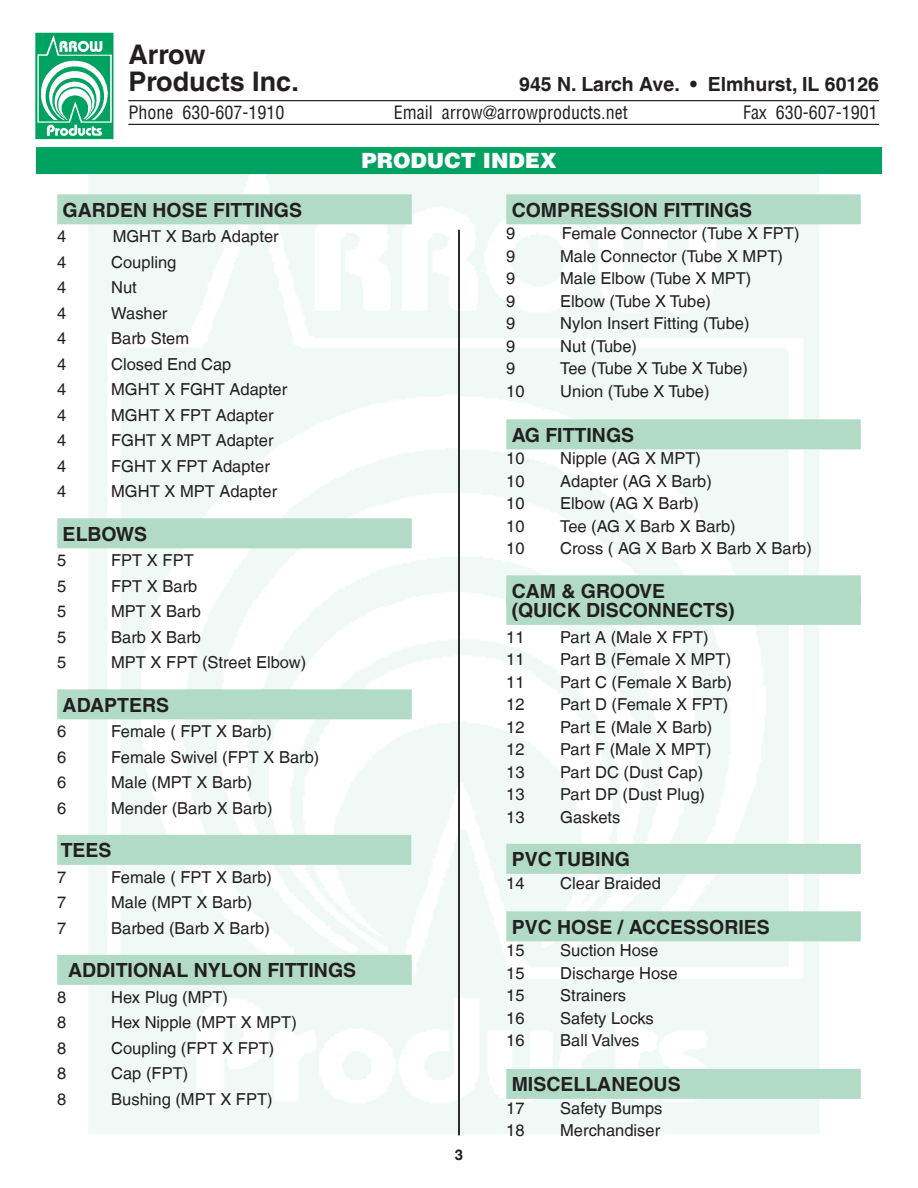
<style>
.page{position:relative;width:918px;height:1188px;background:#fff}
.page>*{position:absolute;margin:0;border:0;box-sizing:border-box;transform-origin:0 0}
.t1{font:700 27px/27px "Helvetica LT";color:#231f20}
.t2{font:900 21px "Helvetica LT";color:#fff}
.t3{font:700 19.5px/19.5px "Helvetica LT";color:#231f20}
.t4{font:condensed 18px "Helvetica LT";color:#231f20}
.t5{font:16.5px "Helvetica LT";color:#231f20}
.t6{font:700 15px "Helvetica LT";color:#231f20}
</style>
<div class="page">
<hr style="left:128px;top:100px;width:751px;height:1px;background:#231f20">
<hr style="left:128px;top:124px;width:751px;height:1px;background:#231f20">
<img style="left:35px;top:32px;width:79px;height:108px">
<div style="left:36px;top:147px;width:846px;height:27px;background:#00a261"></div>
<div style="left:57px;top:194px;width:355px;height:30px;background:#b1dbc7"></div>
<div style="left:57px;top:518px;width:355px;height:30px;background:#b1dbc7"></div>
<div style="left:57px;top:689px;width:355px;height:30px;background:#b1dbc7"></div>
<div style="left:57px;top:835px;width:354px;height:30px;background:#b1dbc7"></div>
<div style="left:57px;top:955px;width:355px;height:30px;background:#b1dbc7"></div>
<div style="left:506px;top:194px;width:355px;height:30px;background:#b1dbc7"></div>
<div style="left:506px;top:419px;width:355px;height:30px;background:#b1dbc7"></div>
<div style="left:506px;top:575px;width:355px;height:30px;background:#b1dbc7"></div>
<div style="left:506px;top:595px;width:355px;height:30px;background:#b1dbc7"></div>
<div style="left:506px;top:844px;width:355px;height:30px;background:#b1dbc7"></div>
<div style="left:506px;top:911px;width:355px;height:30px;background:#b1dbc7"></div>
<div style="left:506px;top:1069px;width:355px;height:30px;background:#b1dbc7"></div>
<hr style="left:458px;top:230px;width:2px;height:905px;background:#231f20">
<h1 class="t1" style="left:128px;top:40px;width:172px">Arrow<br>Products Inc.</h1>
<p class="t3" style="left:519px;top:74px;width:361px">945 N. Larch Ave. • Elmhurst, IL 60126</p>
<p class="t4" style="left:128px;top:101px;width:157px">Phone 630-607-1910</p>
<p class="t4" style="left:394px;top:101px;width:235px">Email arrow@arrowproducts.net</p>
<p class="t4" style="left:743px;top:101px;width:136px">Fax 630-607-1901</p>
<p class="t2" style="left:362px;top:147px;width:196px">PRODUCT INDEX</p>
<p class="t3" style="left:63px;top:200px;width:241px">GARDEN HOSE FITTINGS</p>
<p class="t5" style="left:57px;top:227px;width:11px">4</p>
<p class="t5" style="left:113px;top:227px;width:167px">MGHT X Barb Adapter</p>
<p class="t5" style="left:57px;top:252px;width:11px">4</p>
<p class="t5" style="left:111px;top:252px;width:67px">Coupling</p>
<p class="t5" style="left:57px;top:278px;width:11px">4</p>
<p class="t5" style="left:111px;top:278px;width:27px">Nut</p>
<p class="t5" style="left:57px;top:303px;width:11px">4</p>
<p class="t5" style="left:111px;top:303px;width:58px">Washer</p>
<p class="t5" style="left:57px;top:329px;width:11px">4</p>
<p class="t5" style="left:111px;top:329px;width:79px">Barb Stem</p>
<p class="t5" style="left:57px;top:354px;width:11px">4</p>
<p class="t5" style="left:111px;top:354px;width:122px">Closed End Cap</p>
<p class="t5" style="left:57px;top:380px;width:11px">4</p>
<p class="t5" style="left:111px;top:380px;width:178px">MGHT X FGHT Adapter</p>
<p class="t5" style="left:57px;top:405px;width:11px">4</p>
<p class="t5" style="left:111px;top:405px;width:164px">MGHT X FPT Adapter</p>
<p class="t5" style="left:57px;top:431px;width:11px">4</p>
<p class="t5" style="left:111px;top:431px;width:164px">FGHT X MPT Adapter</p>
<p class="t5" style="left:57px;top:456px;width:11px">4</p>
<p class="t5" style="left:111px;top:456px;width:160px">FGHT X FPT Adapter</p>
<p class="t5" style="left:57px;top:482px;width:11px">4</p>
<p class="t5" style="left:111px;top:482px;width:167px">MGHT X MPT Adapter</p>
<p class="t3" style="left:63px;top:524px;width:86px">ELBOWS</p>
<p class="t5" style="left:57px;top:551px;width:11px">5</p>
<p class="t5" style="left:111px;top:551px;width:84px">FPT X FPT</p>
<p class="t5" style="left:57px;top:576px;width:11px">5</p>
<p class="t5" style="left:111px;top:576px;width:88px">FPT X Barb</p>
<p class="t5" style="left:57px;top:602px;width:11px">5</p>
<p class="t5" style="left:111px;top:602px;width:91px">MPT X Barb</p>
<p class="t5" style="left:57px;top:627px;width:11px">5</p>
<p class="t5" style="left:111px;top:627px;width:91px">Barb X Barb</p>
<p class="t5" style="left:57px;top:653px;width:11px">5</p>
<p class="t5" style="left:111px;top:653px;width:197px">MPT X FPT (Street Elbow)</p>
<p class="t3" style="left:63px;top:695px;width:108px">ADAPTERS</p>
<p class="t5" style="left:57px;top:722px;width:11px">6</p>
<p class="t5" style="left:111px;top:722px;width:162px">Female ( FPT X Barb)</p>
<p class="t5" style="left:57px;top:747px;width:11px">6</p>
<p class="t5" style="left:111px;top:747px;width:210px">Female Swivel (FPT X Barb)</p>
<p class="t5" style="left:57px;top:773px;width:11px">6</p>
<p class="t5" style="left:111px;top:773px;width:143px">Male (MPT X Barb)</p>
<p class="t5" style="left:57px;top:798px;width:11px">6</p>
<p class="t5" style="left:111px;top:798px;width:163px">Mender (Barb X Barb)</p>
<p class="t3" style="left:61px;top:840px;width:52px">TEES</p>
<p class="t5" style="left:57px;top:868px;width:11px">7</p>
<p class="t5" style="left:111px;top:868px;width:162px">Female ( FPT X Barb)</p>
<p class="t5" style="left:57px;top:893px;width:11px">7</p>
<p class="t5" style="left:111px;top:893px;width:143px">Male (MPT X Barb)</p>
<p class="t5" style="left:57px;top:918px;width:11px">7</p>
<p class="t5" style="left:111px;top:918px;width:160px">Barbed (Barb X Barb)</p>
<p class="t3" style="left:68px;top:960px;width:290px">ADDITIONAL NYLON FITTINGS</p>
<p class="t5" style="left:57px;top:988px;width:11px">8</p>
<p class="t5" style="left:111px;top:988px;width:118px">Hex Plug (MPT)</p>
<p class="t5" style="left:57px;top:1013px;width:11px">8</p>
<p class="t5" style="left:111px;top:1013px;width:187px">Hex Nipple (MPT X MPT)</p>
<p class="t5" style="left:57px;top:1038px;width:11px">8</p>
<p class="t5" style="left:111px;top:1038px;width:165px">Coupling (FPT X FPT)</p>
<p class="t5" style="left:57px;top:1064px;width:11px">8</p>
<p class="t5" style="left:111px;top:1064px;width:79px">Cap (FPT)</p>
<p class="t5" style="left:57px;top:1089px;width:11px">8</p>
<p class="t5" style="left:111px;top:1089px;width:163px">Bushing (MPT X FPT)</p>
<p class="t3" style="left:512px;top:200px;width:242px">COMPRESSION FITTINGS</p>
<p class="t5" style="left:506px;top:224px;width:11px">9</p>
<p class="t5" style="left:562px;top:224px;width:239px">Female Connector (Tube X FPT)</p>
<p class="t5" style="left:506px;top:247px;width:11px">9</p>
<p class="t5" style="left:560px;top:247px;width:224px">Male Connector (Tube X MPT)</p>
<p class="t5" style="left:506px;top:269px;width:11px">9</p>
<p class="t5" style="left:560px;top:269px;width:193px">Male Elbow (Tube X MPT)</p>
<p class="t5" style="left:506px;top:292px;width:11px">9</p>
<p class="t5" style="left:560px;top:292px;width:152px">Elbow (Tube X Tube)</p>
<p class="t5" style="left:506px;top:314px;width:11px">9</p>
<p class="t5" style="left:560px;top:314px;width:191px">Nylon Insert Fitting (Tube)</p>
<p class="t5" style="left:506px;top:337px;width:11px">9</p>
<p class="t5" style="left:560px;top:337px;width:78px">Nut (Tube)</p>
<p class="t5" style="left:506px;top:359px;width:11px">9</p>
<p class="t5" style="left:560px;top:359px;width:189px">Tee (Tube X Tube X Tube)</p>
<p class="t5" style="left:506px;top:382px;width:20px">10</p>
<p class="t5" style="left:560px;top:382px;width:151px">Union (Tube X Tube)</p>
<p class="t3" style="left:512px;top:425px;width:124px">AG FITTINGS</p>
<p class="t5" style="left:506px;top:449px;width:20px">10</p>
<p class="t5" style="left:560px;top:449px;width:142px">Nipple (AG X MPT)</p>
<p class="t5" style="left:506px;top:472px;width:20px">10</p>
<p class="t5" style="left:560px;top:472px;width:153px">Adapter (AG X Barb)</p>
<p class="t5" style="left:506px;top:494px;width:20px">10</p>
<p class="t5" style="left:560px;top:494px;width:140px">Elbow (AG X Barb)</p>
<p class="t5" style="left:506px;top:517px;width:20px">10</p>
<p class="t5" style="left:560px;top:517px;width:177px">Tee (AG X Barb X Barb)</p>
<p class="t5" style="left:506px;top:539px;width:20px">10</p>
<p class="t5" style="left:560px;top:539px;width:253px">Cross ( AG X Barb X Barb X Barb)</p>
<p class="t3" style="left:512px;top:581px;width:224px">CAM &amp; GROOVE (QUICK DISCONNECTS)</p>
<p class="t5" style="left:506px;top:628px;width:20px">11</p>
<p class="t5" style="left:560px;top:628px;width:150px">Part A (Male X FPT)</p>
<p class="t5" style="left:506px;top:650px;width:20px">11</p>
<p class="t5" style="left:560px;top:650px;width:172px">Part B (Female X MPT)</p>
<p class="t5" style="left:506px;top:673px;width:20px">11</p>
<p class="t5" style="left:560px;top:673px;width:173px">Part C (Female X Barb)</p>
<p class="t5" style="left:506px;top:695px;width:20px">12</p>
<p class="t5" style="left:560px;top:695px;width:170px">Part D (Female X FPT)</p>
<p class="t5" style="left:506px;top:718px;width:20px">12</p>
<p class="t5" style="left:560px;top:718px;width:154px">Part E (Male X Barb)</p>
<p class="t5" style="left:506px;top:740px;width:20px">12</p>
<p class="t5" style="left:560px;top:740px;width:153px">Part F (Male X MPT)</p>
<p class="t5" style="left:506px;top:763px;width:20px">13</p>
<p class="t5" style="left:560px;top:763px;width:145px">Part DC (Dust Cap)</p>
<p class="t5" style="left:506px;top:785px;width:20px">13</p>
<p class="t5" style="left:560px;top:785px;width:146px">Part DP (Dust Plug)</p>
<p class="t5" style="left:506px;top:808px;width:20px">13</p>
<p class="t5" style="left:560px;top:808px;width:62px">Gaskets</p>
<p class="t3" style="left:512px;top:849px;width:120px">PVC TUBING</p>
<p class="t5" style="left:506px;top:874px;width:20px">14</p>
<p class="t5" style="left:560px;top:874px;width:102px">Clear Braided</p>
<p class="t3" style="left:512px;top:917px;width:260px">PVC HOSE / ACCESSORIES</p>
<p class="t5" style="left:506px;top:941px;width:20px">15</p>
<p class="t5" style="left:560px;top:941px;width:100px">Suction Hose</p>
<p class="t5" style="left:506px;top:964px;width:20px">15</p>
<p class="t5" style="left:560px;top:964px;width:119px">Discharge Hose</p>
<p class="t5" style="left:506px;top:986px;width:20px">15</p>
<p class="t5" style="left:560px;top:986px;width:67px">Strainers</p>
<p class="t5" style="left:506px;top:1009px;width:20px">16</p>
<p class="t5" style="left:560px;top:1009px;width:95px">Safety Locks</p>
<p class="t5" style="left:506px;top:1031px;width:20px">16</p>
<p class="t5" style="left:560px;top:1031px;width:81px">Ball Valves</p>
<p class="t3" style="left:512px;top:1074px;width:171px">MISCELLANEOUS</p>
<p class="t5" style="left:506px;top:1099px;width:20px">17</p>
<p class="t5" style="left:560px;top:1099px;width:104px">Safety Bumps</p>
<p class="t5" style="left:506px;top:1121px;width:20px">18</p>
<p class="t5" style="left:560px;top:1121px;width:101px">Merchandiser</p>
<p class="t6" style="left:455px;top:1146px;width:10px">3</p>
</div>
